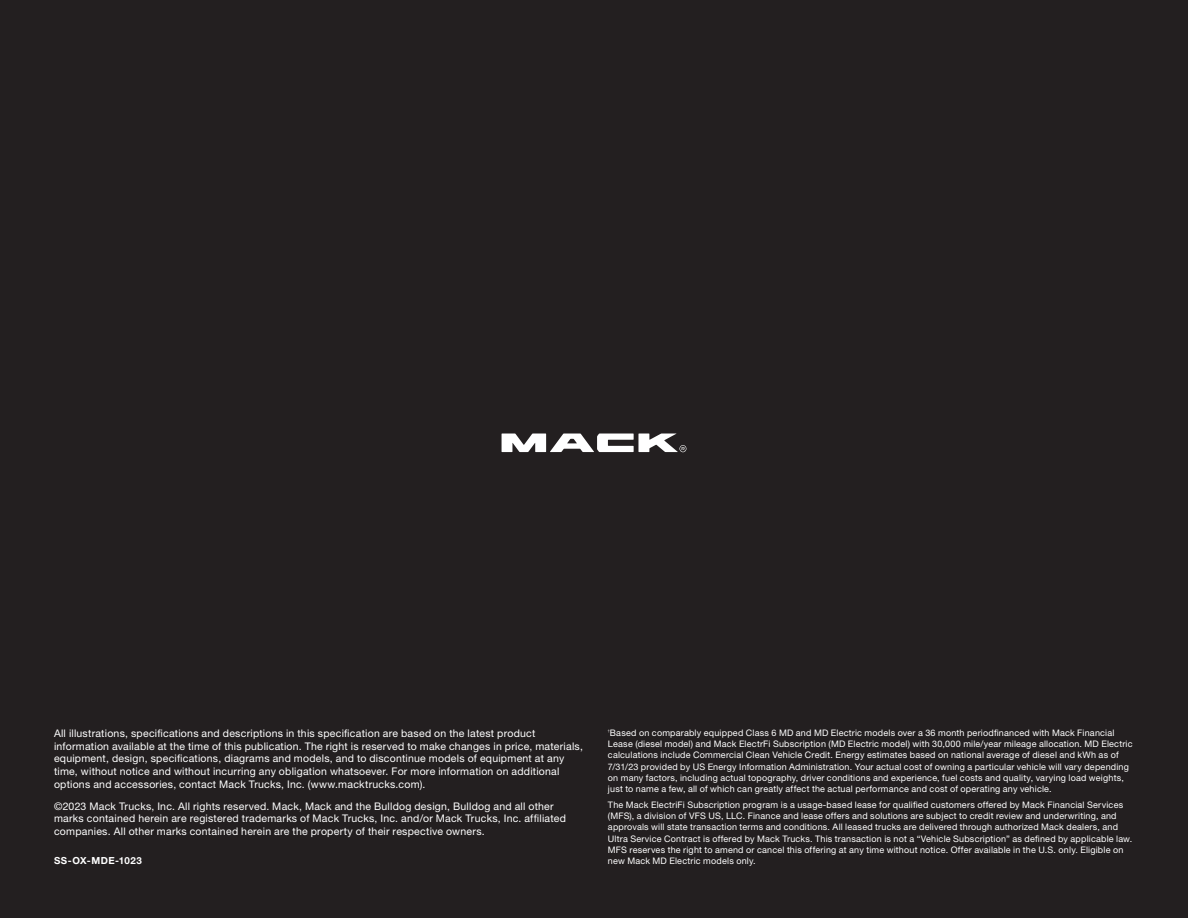
<style>
.page{position:relative;width:1188px;height:918px;background:#231f20}
.page>*{position:absolute;margin:0;border:0;box-sizing:border-box;transform-origin:0 0}
.t1{font:10.5px/12.8px "Helvetica Neue LT Pro";letter-spacing:.02em;color:#fff}
.t2{font:700 9.75px "Helvetica Neue LT Pro";letter-spacing:.055em;color:#fff}
.t3{font:9px/11.2px "Helvetica Neue LT Pro";letter-spacing:.02em;color:#fff}
.t4{font:3.6px "Helvetica Neue LT Pro";color:#fff}
</style>
<div class="page">
<svg style="left:502px;top:434px;width:184px;height:18px"></svg>
<p class="t1" style="left:54px;top:726px;width:530px">All illustrations, specifications and descriptions in this specification are based on the latest product information available at the time of this publication. The right is reserved to make changes in price, materials, equipment, design, specifications, diagrams and models, and to discontinue models of equipment at any time, without notice and without incurring any obligation whatsoever. For more information on additional options and accessories, contact Mack Trucks, Inc. (www.macktrucks.com).</p>
<p class="t1" style="left:54px;top:799px;width:514px">©2023 Mack Trucks, Inc. All rights reserved. Mack, Mack and the Bulldog design, Bulldog and all other marks contained herein are registered trademarks of Mack Trucks, Inc. and/or Mack Trucks, Inc. affiliated companies. All other marks contained herein are the property of their respective owners.</p>
<p class="t2" style="left:54px;top:854px;width:90px">SS-OX-MDE-1023</p>
<p class="t4" style="left:608px;top:728px;width:4px">†</p>
<p class="t3" style="left:608px;top:727px;width:526px">Based on comparably equipped Class 6 MD and MD Electric models over a 36 month periodfinanced with Mack Financial Lease (diesel model) and Mack ElectrFi Subscription (MD Electric model) with 30,000 mile/year mileage allocation. MD Electric calculations include Commercial Clean Vehicle Credit. Energy estimates based on national average of diesel and kWh as of 7/31/23 provided by US Energy Information Administration. Your actual cost of owning a particular vehicle will vary depending on many factors, including actual topography, driver conditions and experience, fuel costs and quality, varying load weights, just to name a few, all of which can greatly affect the actual performance and cost of operating any vehicle.</p>
<p class="t3" style="left:608px;top:799px;width:526px">The Mack ElectriFi Subscription program is a usage-based lease for qualified customers offered by Mack Financial Services (MFS), a division of VFS US, LLC. Finance and lease offers and solutions are subject to credit review and underwriting, and approvals will state transaction terms and conditions. All leased trucks are delivered through authorized Mack dealers, and Ultra Service Contract is offered by Mack Trucks. This transaction is not a “Vehicle Subscription” as defined by applicable law.<br>MFS reserves the right to amend or cancel this offering at any time without notice. Offer available in the U.S. only. Eligible on new Mack MD Electric models only.</p>
</div>
